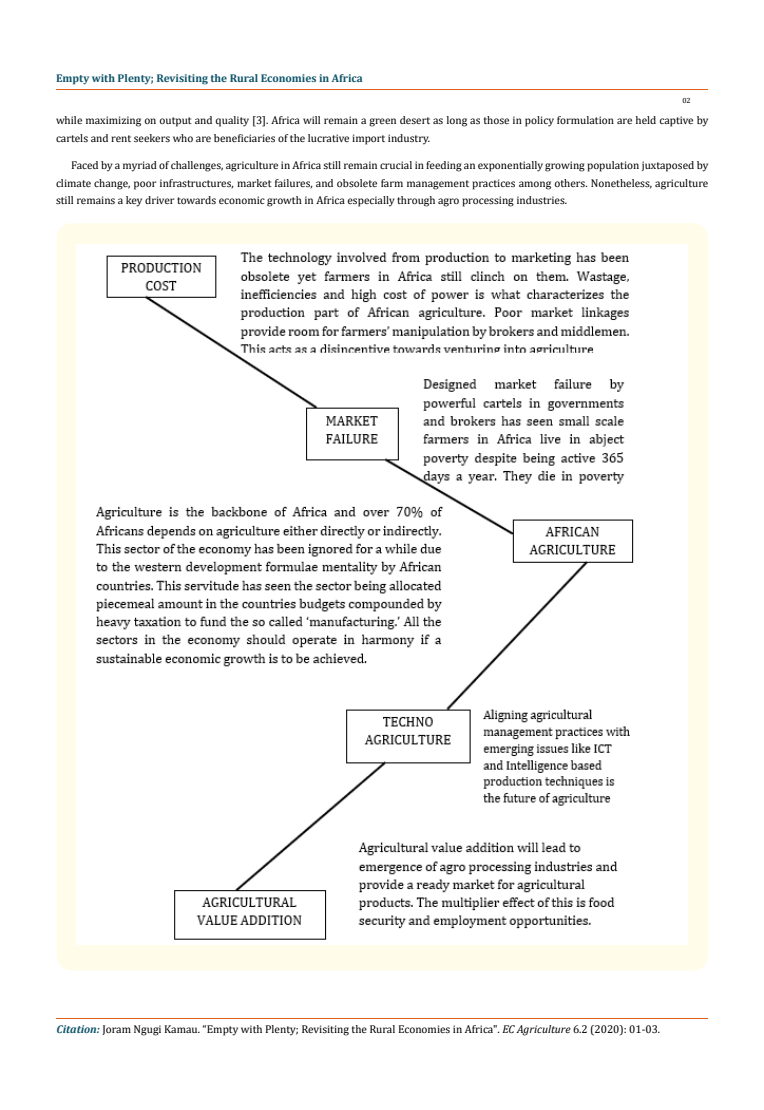
<style>
.page{position:relative;width:764px;height:1110px;background:#fff}
.page>*{position:absolute;margin:0;border:0;box-sizing:border-box;transform-origin:0 0}
.t1{font:11.25px/17.5px "Cambria";color:#000}
.t2{font:700 11.25px "Cambria";color:#0e546a}
.t3{font:7.5px "Cambria";color:#000}
.s1{font-weight:700;font-style:italic;color:#0e546a}
.s2{font-style:italic}
</style>
<div class="page">
<hr style="left:56px;top:90px;width:652px;height:1px;background:#e05d1a">
<hr style="left:56px;top:1018px;width:651px;height:1px;background:#e05d1a">
<div style="left:57px;top:223px;width:651px;height:747px;background:#fffde9;border-radius:15px"></div>
<img style="left:77px;top:245px;width:611px;height:699px">
<p class="t2" style="left:56px;top:70px;width:308px">Empty with Plenty; Revisiting the Rural Economies in Africa</p>
<p class="t3" style="left:682px;top:96px;width:10px">02</p>
<p class="t1" style="left:56px;top:111px;width:654px">while maximizing on output and quality [3]. Africa will remain a green desert as long as those in policy formulation are held captive by cartels and rent seekers who are beneficiaries of the lucrative import industry.</p>
<p class="t1" style="left:56px;top:156px;width:654px;text-align:justify;text-indent:15px">Faced by a myriad of challenges, agriculture in Africa still remain crucial in feeding an exponentially growing population juxtaposed by climate change, poor infrastructures, market failures, and obsolete farm management practices among others. Nonetheless, agriculture still remains a key driver towards economic growth in Africa especially through agro processing industries.</p>
<p class="t1" style="left:57px;top:1021px;width:605px"><span class="s1">Citation:</span> Joram Ngugi Kamau. “Empty with Plenty; Revisiting the Rural Economies in Africa". <span class="s2">EC Agriculture</span> 6.2 (2020): 01-03.</p>
</div>
